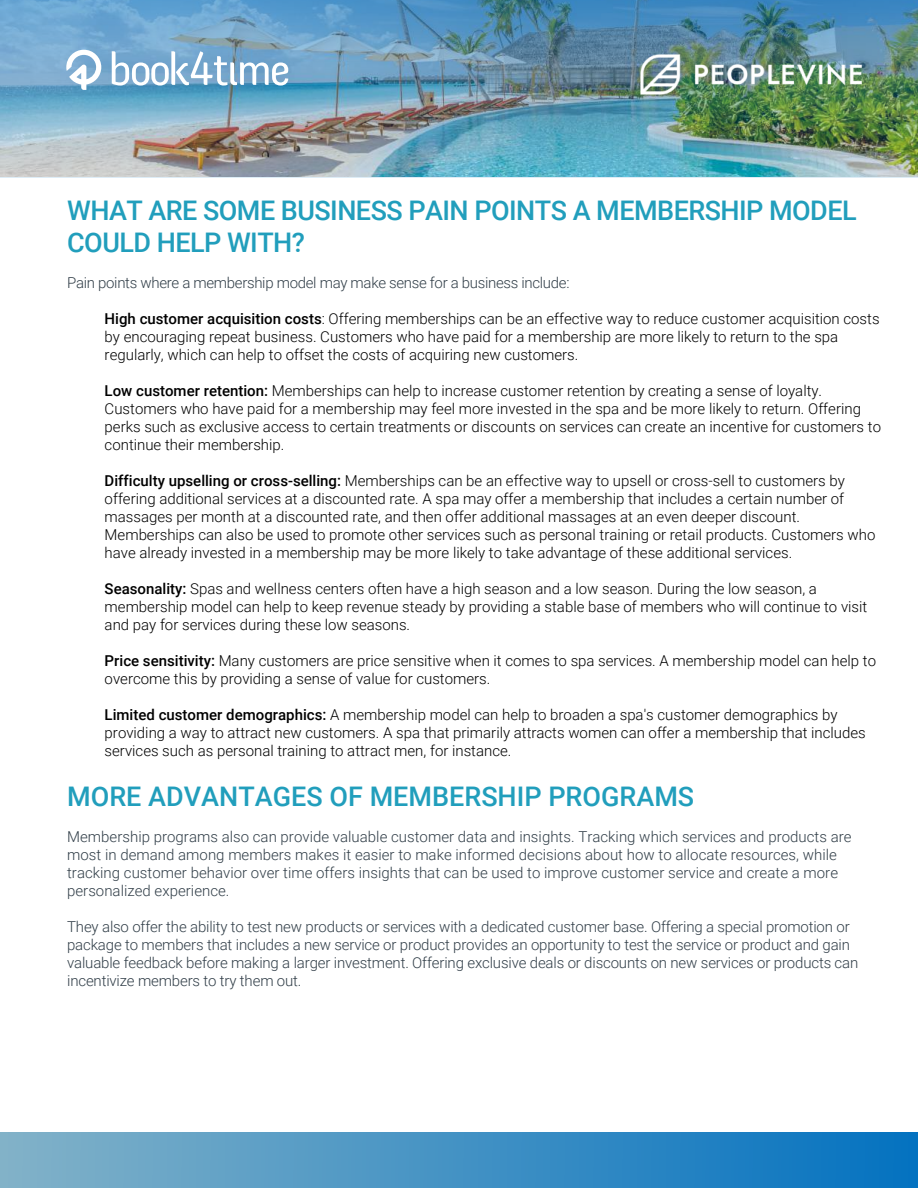
<style>
.page{position:relative;width:918px;height:1188px;background:#fff}
.page>*{position:absolute;margin:0;border:0;box-sizing:border-box;transform-origin:0 0}
.t1{font:500 27px/31.5px "Roboto";letter-spacing:-.02em;color:#219ebc}
.t2{font:500 27px "Roboto";color:#219ebc}
.t3{font:300 15px/18px "Roboto";color:#000}
.t4{font:300 15px/18px "Roboto";letter-spacing:-.01em;color:#313e48}
.s1{font-weight:500}
</style>
<div class="page">
<div style="left:0;top:1132px;width:918px;height:56px;background:linear-gradient(to right,#83b2c8,#0472c0)"></div>
<img style="left:0;top:0;width:918px;height:177px">
<img style="left:640px;top:54px;width:221px;height:41px">
<svg style="left:112px;top:50px;width:176px;height:36px"></svg>
<svg style="left:66px;top:48px;width:35px;height:42px"></svg>
<h1 class="t1" style="left:67px;top:194px;width:791px">WHAT ARE SOME BUSINESS PAIN POINTS A MEMBERSHIP MODEL<br>COULD HELP WITH?</h1>
<p class="t4" style="left:67px;top:273px;width:504px">Pain points where a membership model may make sense for a business include:</p>
<p class="t3" style="left:105px;top:309px;width:777px"><span class="s1">High customer acquisition costs</span>: Offering memberships can be an effective way to reduce customer acquisition costs by encouraging repeat business. Customers who have paid for a membership are more likely to return to the spa regularly, which can help to offset the costs of acquiring new customers.</p>
<p class="t3" style="left:105px;top:381px;width:778px"><span class="s1">Low customer retention:</span> Memberships can help to increase customer retention by creating a sense of loyalty.<br>Customers who have paid for a membership may feel more invested in the spa and be more likely to return. Offering perks such as exclusive access to certain treatments or discounts on services can create an incentive for customers to continue their membership.</p>
<p class="t3" style="left:105px;top:471px;width:772px"><span class="s1">Difficulty upselling or cross-selling:</span> Memberships can be an effective way to upsell or cross-sell to customers by offering additional services at a discounted rate. A spa may offer a membership that includes a certain number of massages per month at a discounted rate, and then offer additional massages at an even deeper discount.<br>Memberships can also be used to promote other services such as personal training or retail products. Customers who have already invested in a membership may be more likely to take advantage of these additional services.</p>
<p class="t3" style="left:105px;top:579px;width:764px"><span class="s1">Seasonality:</span> Spas and wellness centers often have a high season and a low season. During the low season, a membership model can help to keep revenue steady by providing a stable base of members who will continue to visit and pay for services during these low seasons.</p>
<p class="t3" style="left:105px;top:651px;width:773px"><span class="s1">Price sensitivity:</span> Many customers are price sensitive when it comes to spa services. A membership model can help to overcome this by providing a sense of value for customers.</p>
<p class="t3" style="left:105px;top:705px;width:763px"><span class="s1">Limited customer demographics:</span> A membership model can help to broaden a spa's customer demographics by providing a way to attract new customers. A spa that primarily attracts women can offer a membership that includes services such as personal training to attract men, for instance.</p>
<h1 class="t2" style="left:67px;top:778px;width:629px">MORE ADVANTAGES OF MEMBERSHIP PROGRAMS</h1>
<p class="t4" style="left:67px;top:827px;width:786px">Membership programs also can provide valuable customer data and insights. Tracking which services and products are most in demand among members makes it easier to make informed decisions about how to allocate resources, while tracking customer behavior over time offers insights that can be used to improve customer service and create a more personalized experience.</p>
<p class="t4" style="left:67px;top:917px;width:793px">They also offer the ability to test new products or services with a dedicated customer base. Offering a special promotion or package to members that includes a new service or product provides an opportunity to test the service or product and gain valuable feedback before making a larger investment. Offering exclusive deals or discounts on new services or products can incentivize members to try them out.</p>
</div>
